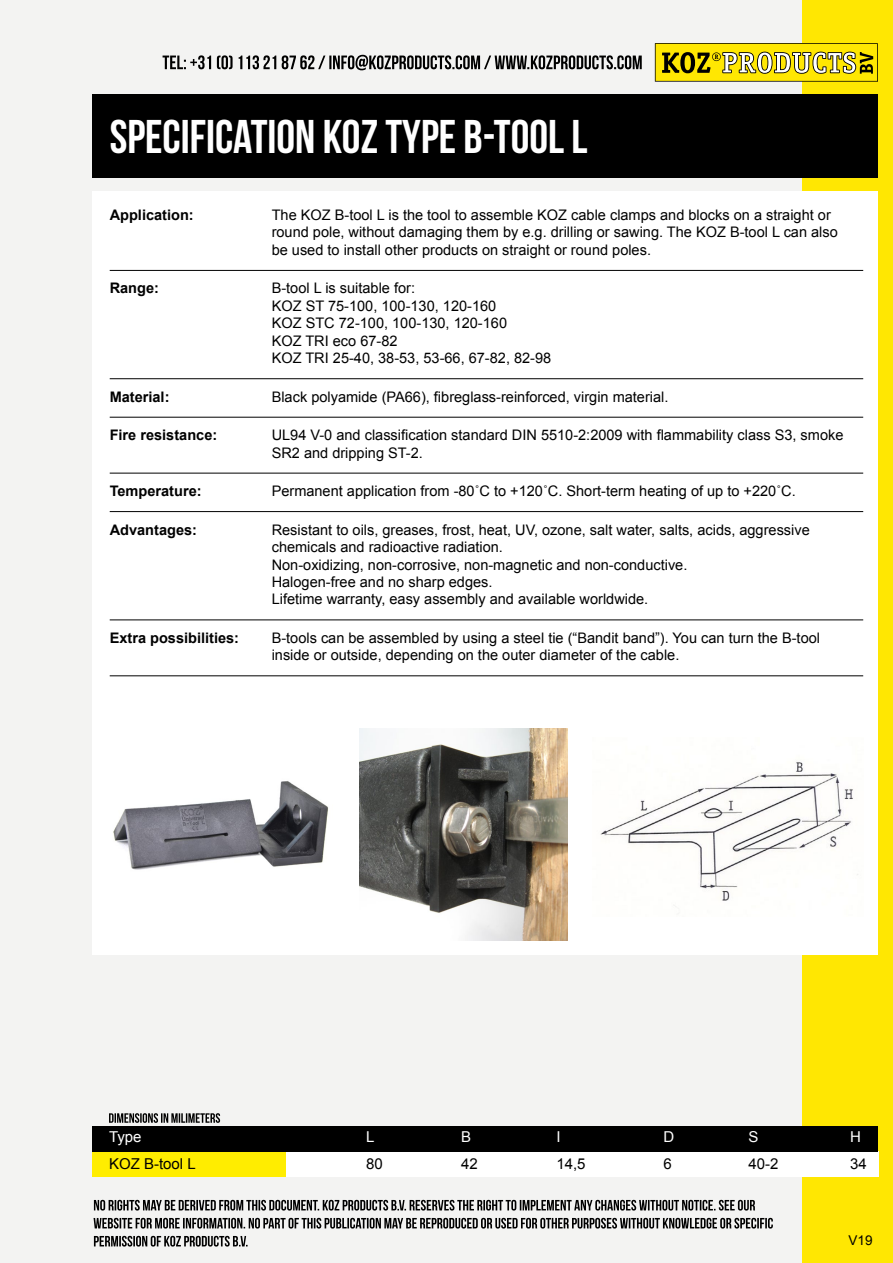
<style>
.page{position:relative;width:893px;height:1263px;background:#f3f3f2}
.page>*{position:absolute;margin:0;border:0;box-sizing:border-box;transform-origin:0 0}
.t1{font:47.25px "Bebas Neue";color:#fff}
.t2{font:15px "Arial";color:#000}
.t3{font:15px "Arial";color:#fff}
.t4{font:14.55px/17.4px "Arial";color:#000}
.t5{font:700 14.55px "Arial";color:#000}
.t6{font:13.5px "Arial";color:#000}
</style>
<div class="page">
<div style="left:802px;top:0;width:91px;height:1263px;background:#ffe702"></div>
<div style="left:92px;top:191px;width:786px;height:764px;background:#fff"></div>
<svg style="left:655px;top:43px;width:223px;height:39px"></svg>
<div style="left:92px;top:95px;width:786px;height:83px;background:#000"></div>
<svg style="left:163px;top:55px;width:479px;height:15px"></svg>
<hr style="left:110px;top:270px;width:753px;height:1px;background:#000">
<hr style="left:110px;top:378px;width:753px;height:1px;background:#000">
<hr style="left:110px;top:417px;width:753px;height:1px;background:#000">
<hr style="left:110px;top:473px;width:753px;height:1px;background:#000">
<hr style="left:110px;top:511px;width:753px;height:1px;background:#000">
<hr style="left:110px;top:620px;width:753px;height:1px;background:#000">
<hr style="left:110px;top:675px;width:753px;height:1px;background:#000">
<div style="left:92px;top:1151px;width:194px;height:25px;background:#ffed00"></div>
<div style="left:286px;top:1151px;width:592px;height:25px;background:#fff"></div>
<div style="left:92px;top:1126px;width:786px;height:25px;background:#000"></div>
<img style="left:600px;top:762px;width:258px;height:152px">
<img style="left:360px;top:728px;width:208px;height:213px">
<img style="left:113px;top:781px;width:216px;height:89px">
<svg style="left:109px;top:1113px;width:111px;height:10px"></svg>
<svg style="left:94px;top:1236px;width:154px;height:10px"></svg>
<svg style="left:94px;top:1218px;width:679px;height:10px"></svg>
<svg style="left:94px;top:1200px;width:661px;height:10px"></svg>
<h1 class="t1" style="left:110px;top:111px;width:479px">SPECIFICATION KOZ TYPE B-TOOL L</h1>
<p class="t5" style="left:110px;top:205px;width:86px">Application:</p>
<p class="t4" style="left:272px;top:206px;width:568px">The KOZ B-tool L is the tool to assemble KOZ cable clamps and blocks on a straight or round pole, without damaging them by e.g. drilling or sawing. The KOZ B-tool L can also be used to install other products on straight or round poles.</p>
<p class="t5" style="left:110px;top:279px;width:51px">Range:</p>
<p class="t4" style="left:272px;top:280px;width:281px">B-tool L is suitable for:<br>KOZ ST 75-100, 100-130, 120-160<br>KOZ STC 72-100, 100-130, 120-160<br>KOZ TRI eco 67-82<br>KOZ TRI 25-40, 38-53, 53-66, 67-82, 82-98</p>
<p class="t5" style="left:110px;top:387px;width:61px">Material:</p>
<p class="t4" style="left:272px;top:388px;width:398px">Black polyamide (PA66), fibreglass-reinforced, virgin material.</p>
<p class="t5" style="left:110px;top:425px;width:109px">Fire resistance:</p>
<p class="t4" style="left:272px;top:426px;width:573px">UL94 V-0 and classification standard DIN 5510-2:2009 with flammability class S3, smoke<br>SR2 and dripping ST-2.</p>
<p class="t5" style="left:110px;top:481px;width:93px">Temperature:</p>
<p class="t4" style="left:272px;top:482px;width:526px">Permanent application from -80˚C to +120˚C. Short-term heating of up to +220˚C.</p>
<p class="t5" style="left:110px;top:520px;width:89px">Advantages:</p>
<p class="t4" style="left:272px;top:521px;width:540px">Resistant to oils, greases, frost, heat, UV, ozone, salt water, salts, acids, aggressive chemicals and radioactive radiation.<br>Non-oxidizing, non-corrosive, non-magnetic and non-conductive.<br>Halogen-free and no sharp edges.<br>Lifetime warranty, easy assembly and available worldwide.</p>
<p class="t5" style="left:110px;top:628px;width:131px">Extra possibilities:</p>
<p class="t4" style="left:272px;top:629px;width:550px">B-tools can be assembled by using a steel tie (“Bandit band”). You can turn the B-tool inside or outside, depending on the outer diameter of the cable.</p>
<p class="t3" style="left:109px;top:1127px;width:34px">Type</p>
<p class="t2" style="left:109px;top:1154px;width:88px">KOZ B-tool L</p>
<p class="t3" style="left:366px;top:1127px;width:10px">L</p>
<p class="t2" style="left:366px;top:1154px;width:18px">80</p>
<p class="t3" style="left:461px;top:1127px;width:12px">B</p>
<p class="t2" style="left:461px;top:1154px;width:18px">42</p>
<p class="t3" style="left:556px;top:1127px;width:6px">I</p>
<p class="t2" style="left:556px;top:1154px;width:31px">14,5</p>
<p class="t3" style="left:664px;top:1127px;width:12px">D</p>
<p class="t2" style="left:664px;top:1154px;width:10px">6</p>
<p class="t3" style="left:748px;top:1127px;width:12px">S</p>
<p class="t2" style="left:748px;top:1154px;width:32px">40-2</p>
<p class="t3" style="left:850px;top:1127px;width:12px">H</p>
<p class="t2" style="left:850px;top:1154px;width:18px">34</p>
<p class="t6" style="left:848px;top:1232px;width:26px">V19</p>
</div>
